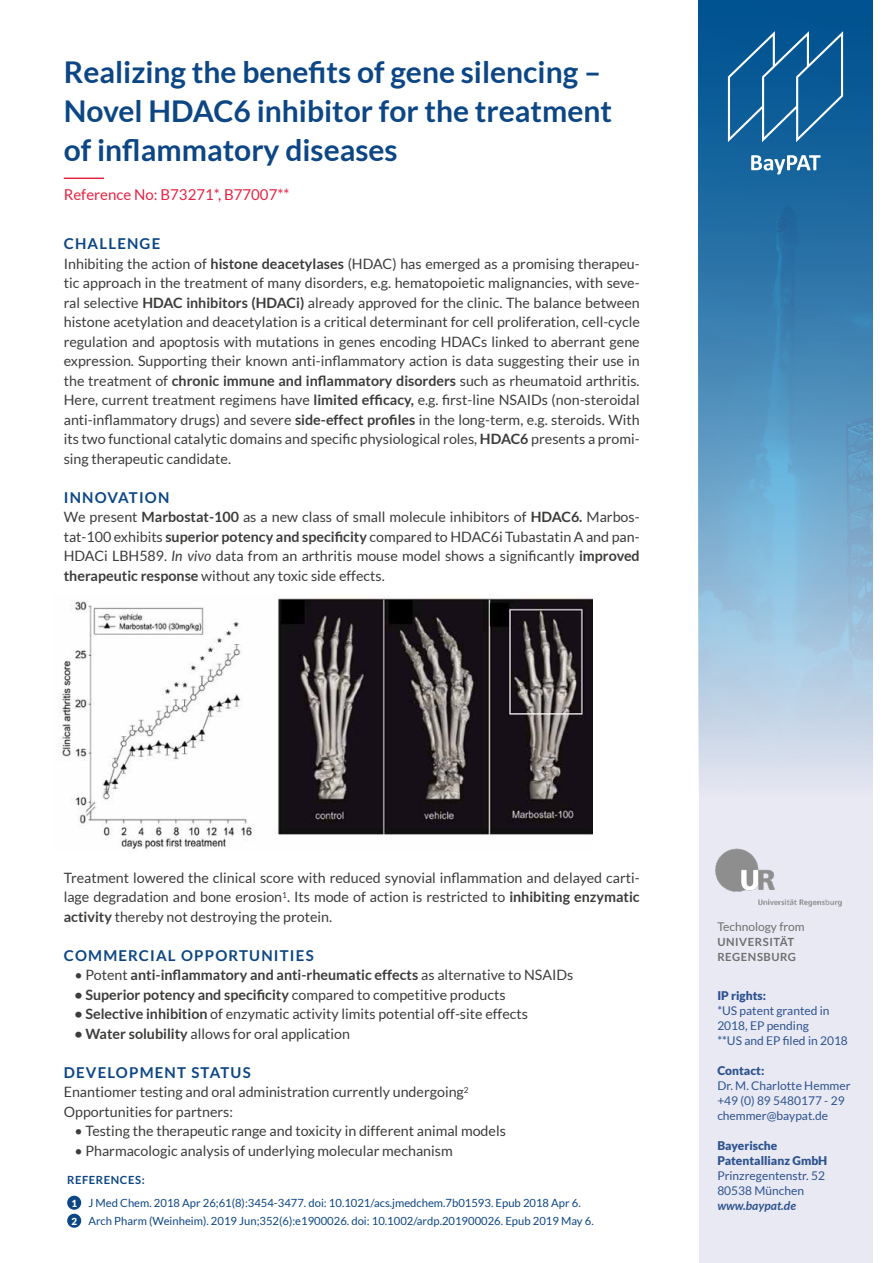
<style>
.page{position:relative;width:893px;height:1263px;background:#fff}
.page>*{position:absolute;margin:0;border:0;box-sizing:border-box;transform-origin:0 0}
.t1{font:700 30px/39px "Lato";color:#0c4684}
.t2{font:700 15px "Lato";letter-spacing:.08em;color:#0c4684}
.t3{font:15px "Lato";color:#e62343}
.t4{font:14.25px/19.5px "Lato";color:#3c3c3b;text-align:justify}
.t5{font:700 14.25px "Lato";color:#3c3c3b}
.t6{font:12px/15px "Lato";color:#2e538f}
.t7{font:900 12px/15px "Lato";color:#2e538f}
.t8{font:12px "Lato";color:#706f6f}
.t9{font:italic 700 12px "Lato";color:#2e538f}
.t10{font:11.25px/22.2px "Lato";color:#0c4684}
.t11{font:700 11.25px/15px "Lato";letter-spacing:.05em;color:#706f6f}
.s1{font-weight:700}
.s2{font-style:italic}
.s3{font-weight:400}
.s4{font-weight:900;font-size:9.75px;color:#fff}
</style>
<div class="page">
<div style="left:699px;top:0;width:173px;height:1263px;background:#e8e9f3"></div>
<img style="left:699px;top:0;width:173px;height:777px">
<svg style="left:728px;top:31px;width:115px;height:111px;background:#236ba1"></svg>
<svg style="left:751px;top:155px;width:69px;height:19px"></svg>
<hr style="left:64px;top:178px;width:40px;height:1px;background:#e62343">
<img style="left:58px;top:596px;width:535px;height:253px">
<div style="left:67px;top:1196px;width:14px;height:14px;background:#0c4684;border-radius:50%"></div>
<div style="left:67px;top:1214px;width:14px;height:14px;background:#0c4684;border-radius:50%"></div>
<img style="left:715px;top:848px;width:127px;height:59px">
<h1 class="t1" style="left:64px;top:52px;width:550px">Realizing the benefits of gene silencing –<br>Novel HDAC6 inhibitor for the treatment of inflammatory diseases</h1>
<p class="t3" style="left:64px;top:186px;width:227px">Reference No: B73271*, B77007**</p>
<p class="t2" style="left:64px;top:235px;width:98px">CHALLENGE</p>
<p class="t4" style="left:64px;top:254px;width:578px">Inhibiting the action of <span class="s1">histone deacetylases</span> (HDAC) has emerged as a promising therapeu&shy;tic approach in the treatment of many disorders, e.g. hematopoietic malignancies, with seve&shy;ral selective <span class="s1">HDAC inhibitors (HDACi)</span> already approved for the clinic. The balance between histone acetylation and deacetylation is a critical determinant for cell proliferation, cell-cycle regulation and apoptosis with mutations in genes encoding HDACs linked to aberrant gene expression. Supporting their known anti-inflammatory action is data suggesting their use in the treatment of <span class="s1">chronic immune and inflammatory disorders</span> such as rheumatoid arthritis.<br>Here, current treatment regimens have <span class="s1">limited efficacy,</span> e.g. first-line NSAIDs (non-steroidal anti-inflammatory drugs) and severe <span class="s1">side-effect profiles</span> in the long-term, e.g. steroids. With its two functional catalytic domains and specific physiological roles, <span class="s1">HDAC6</span> presents a promi&shy;sing therapeutic candidate.</p>
<p class="t2" style="left:64px;top:488px;width:107px">INNOVATION</p>
<p class="t4" style="left:64px;top:507px;width:577px">We present <span class="s1">Marbostat-100</span> as a new class of small molecule inhibitors of <span class="s1">HDAC6.</span> Marbos&shy;tat-100 exhibits <span class="s1">superior potency and specificity</span> compared to HDAC6i Tubastatin A and pan-HDACi LBH589. <span class="s2">In vivo</span> data from an arthritis mouse model shows a significantly <span class="s1">improved therapeutic response</span> without any toxic side effects.</p>
<p class="t4" style="left:64px;top:868px;width:577px">Treatment lowered the clinical score with reduced synovial inflammation and delayed carti&shy;lage degradation and bone erosion<sup>1</sup>. Its mode of action is restricted to <span class="s1">inhibiting enzymatic activity</span> thereby not destroying the protein.</p>
<p class="t2" style="left:64px;top:947px;width:251px">COMMERCIAL OPPORTUNITIES</p>
<p class="t5" style="left:74px;top:967px;width:501px"><span class="s3">• Potent</span> anti-inflammatory and anti-rheumatic effects <span class="s3">as alternative to NSAIDs</span></p>
<p class="t5" style="left:74px;top:986px;width:433px">• Superior potency and specificity <span class="s3">compared to competitive products</span></p>
<p class="t4" style="left:74px;top:1004px;width:455px"><span class="s1">• Selective inhibition</span> of enzymatic activity limits potential off-site effects</p>
<p class="t4" style="left:74px;top:1024px;width:277px"><span class="s1">• Water solubility</span> allows for oral application</p>
<p class="t2" style="left:64px;top:1064px;width:188px">DEVELOPMENT STATUS</p>
<p class="t4" style="left:64px;top:1082px;width:406px">Enantiomer testing and oral administration currently undergoing<sup>2<br></sup>Opportunities for partners:</p>
<p class="t4" style="left:74px;top:1121px;width:433px">• Testing the therapeutic range and toxicity in different animal models</p>
<p class="t4" style="left:74px;top:1141px;width:380px">• Pharmacologic analysis of underlying molecular mechanism</p>
<p class="t10" style="left:71px;top:1169px;width:511px;text-indent:-4px"><span class="s1">REFERENCES:<br></span><span class="s4">1</span> J Med Chem. 2018 Apr 26;61(8):3454-3477. doi: 10.1021/acs.jmedchem.7b01593. Epub 2018 Apr 6.</p>
<p class="t10" style="left:71px;top:1209px;width:524px"><span class="s4">2</span> Arch Pharm (Weinheim). 2019 Jun;352(6):e1900026. doi: 10.1002/ardp.201900026. Epub 2019 May 6.</p>
<p class="t8" style="left:717px;top:920px;width:89px">Technology from</p>
<p class="t11" style="left:717px;top:934px;width:80px">UNIVERSITÄT<br>REGENSBURG</p>
<p class="t7" style="left:717px;top:988px;width:50px">IP rights:</p>
<p class="t6" style="left:717px;top:1003px;width:132px">*US patent granted in<br>2018, EP pending<br>**US and EP filed in 2018</p>
<p class="t7" style="left:717px;top:1063px;width:49px">Contact:</p>
<p class="t6" style="left:717px;top:1078px;width:135px">Dr. M. Charlotte Hemmer +49 (0) 89 5480177 - 29 chemmer@baypat.de</p>
<p class="t7" style="left:717px;top:1138px;width:112px">Bayerische<br>Patentallianz GmbH</p>
<p class="t6" style="left:717px;top:1168px;width:109px">Prinzregentenstr. 52<br>80538 München</p>
<p class="t9" style="left:717px;top:1198px;width:80px">www.baypat.de</p>
</div>
